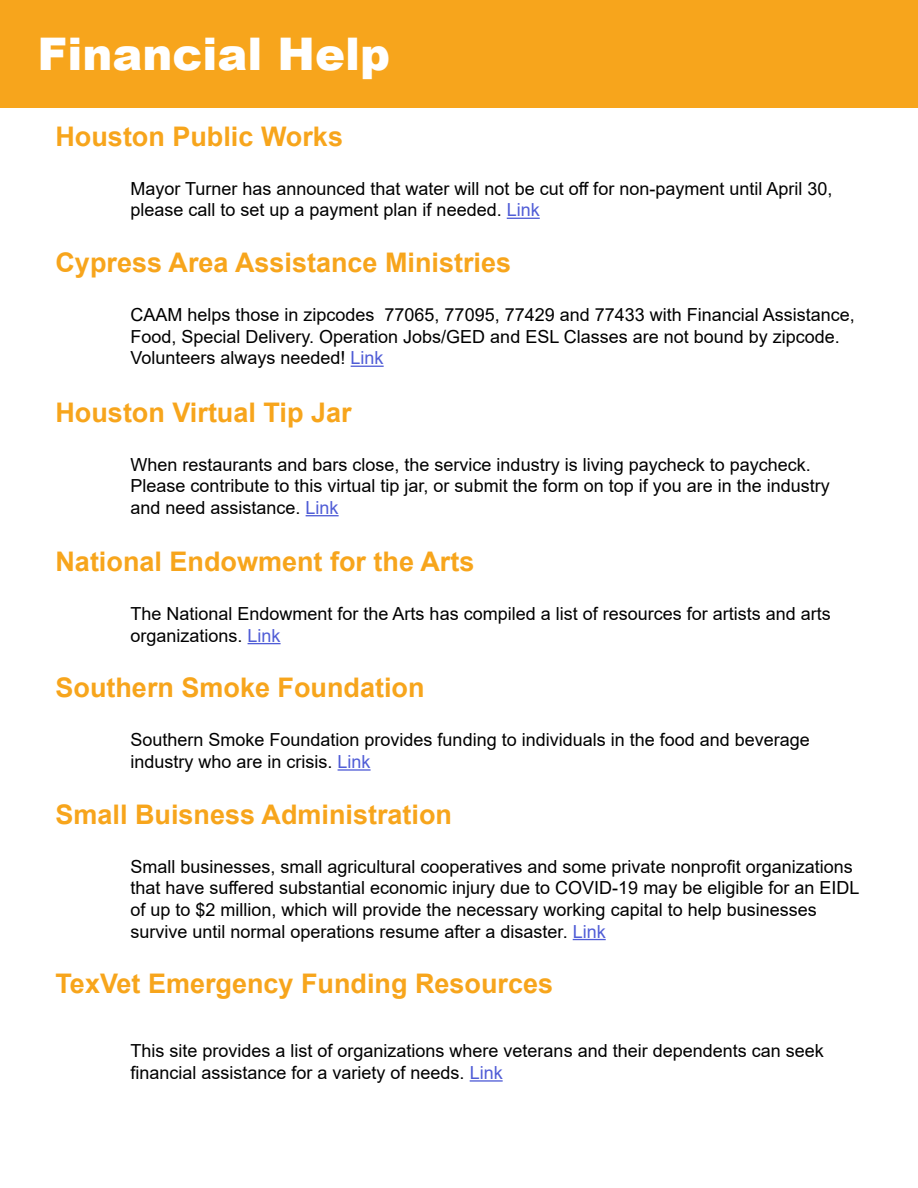
<style>
.page{position:relative;width:918px;height:1188px;background:#fff}
.page>*{position:absolute;margin:0;border:0;box-sizing:border-box;transform-origin:0 0}
.t1{font:900 45px "Arial";color:#fff}
.t2{font:700 27px "Arial";color:#f7a51c}
.t3{font:18px/21.6px "Arial";color:#000}
.s1{color:#4f5cd6}
</style>
<div class="page">
<div style="left:0;top:0;width:918px;height:108px;background:#f7a51c"></div>
<hr style="left:507px;top:218px;width:33px;height:1px;background:#4f5cd6">
<hr style="left:351px;top:366px;width:33px;height:1px;background:#4f5cd6">
<hr style="left:306px;top:515px;width:33px;height:1px;background:#4f5cd6">
<hr style="left:248px;top:643px;width:33px;height:1px;background:#4f5cd6">
<hr style="left:338px;top:769px;width:33px;height:2px;background:#4f5cd6">
<hr style="left:573px;top:939px;width:33px;height:1px;background:#4f5cd6">
<hr style="left:470px;top:1080px;width:33px;height:2px;background:#4f5cd6">
<h1 class="t1" style="left:38px;top:21px;width:354px">Financial Help</h1>
<h2 class="t2" style="left:56px;top:117px;width:289px">Houston Public Works</h2>
<p class="t3" style="left:130px;top:178px;width:703px">Mayor Turner has announced that water will not be cut off for non-payment until April 30, please call to set up a payment plan if needed. <span class="s1">Link</span></p>
<h2 class="t2" style="left:56px;top:244px;width:457px">Cypress Area Assistance Ministries</h2>
<p class="t3" style="left:130px;top:304px;width:726px">CAAM helps those in zipcodes 77065, 77095, 77429 and 77433 with Financial Assistance,<br>Food, Special Delivery. Operation Jobs/GED and ESL Classes are not bound by zipcode.<br>Volunteers always needed! <span class="s1">Link</span></p>
<h2 class="t2" style="left:56px;top:393px;width:298px">Houston Virtual Tip Jar</h2>
<p class="t3" style="left:130px;top:453px;width:701px">When restaurants and bars close, the service industry is living paycheck to paycheck.<br>Please contribute to this virtual tip jar, or submit the form on top if you are in the industry and need assistance. <span class="s1">Link</span></p>
<h2 class="t2" style="left:56px;top:543px;width:420px">National Endowment for the Arts</h2>
<p class="t3" style="left:130px;top:603px;width:702px">The National Endowment for the Arts has compiled a list of resources for artists and arts organizations. <span class="s1">Link</span></p>
<h2 class="t2" style="left:56px;top:669px;width:371px">Southern Smoke Foundation</h2>
<p class="t3" style="left:130px;top:729px;width:681px">Southern Smoke Foundation provides funding to individuals in the food and beverage industry who are in crisis. <span class="s1">Link</span></p>
<h2 class="t2" style="left:56px;top:795px;width:398px">Small Buisness Administration</h2>
<p class="t3" style="left:130px;top:856px;width:730px">Small businesses, small agricultural cooperatives and some private nonprofit organizations that have suffered substantial economic injury due to COVID-19 may be eligible for an EIDL of up to $2 million, which will provide the necessary working capital to help businesses survive until normal operations resume after a disaster. <span class="s1">Link</span></p>
<h2 class="t2" style="left:56px;top:965px;width:499px">TexVet Emergency Funding Resources</h2>
<p class="t3" style="left:130px;top:1040px;width:695px">This site provides a list of organizations where veterans and their dependents can seek financial assistance for a variety of needs. <span class="s1">Link</span></p>
</div>
